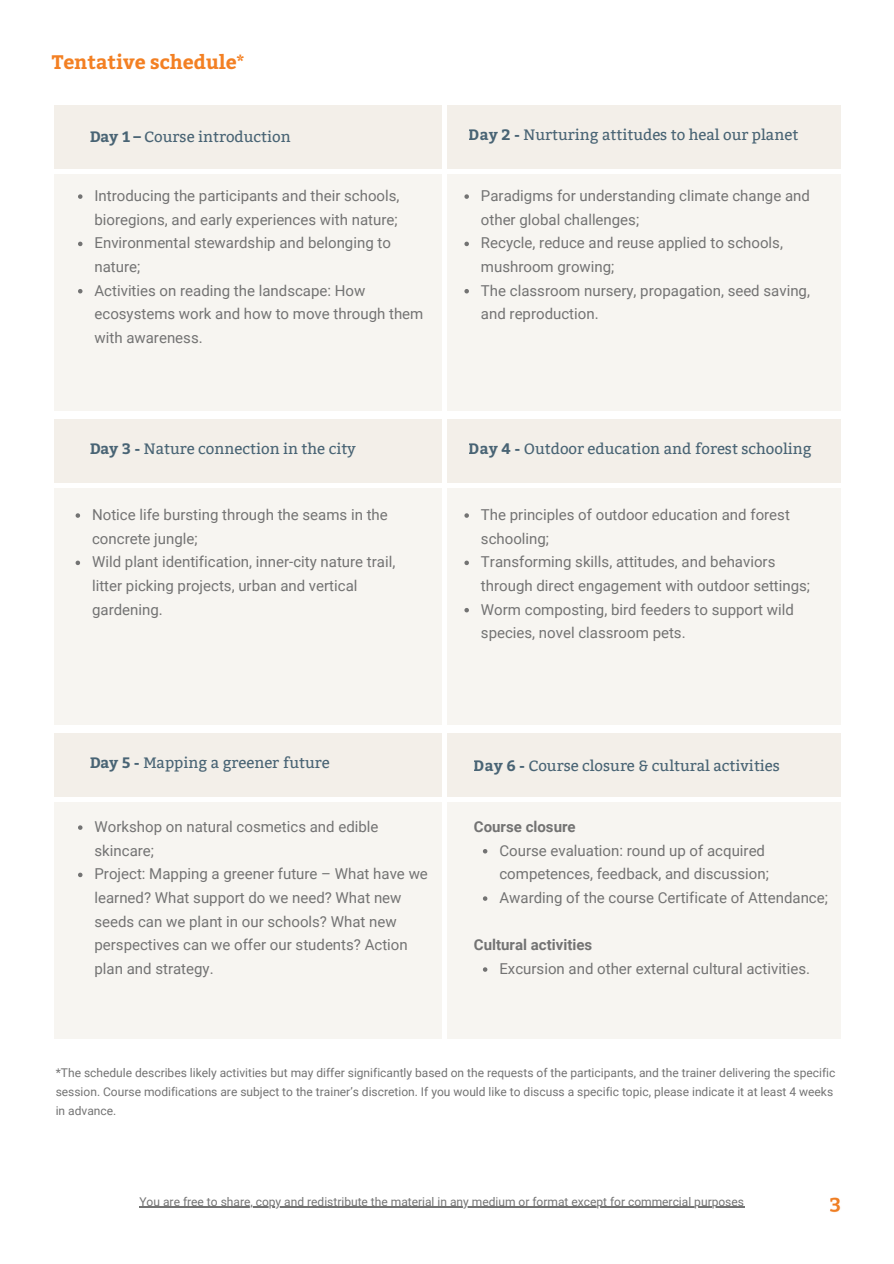
<style>
.page{position:relative;width:894px;height:1264px;background:#fff}
.page>*{position:absolute;margin:0;border:0;box-sizing:border-box;transform-origin:0 0}
.t1{font:700 19.5px "Bitter";color:#f38023}
.t2{font:15px/23.7px "Roboto";color:#737373}
.t3{font:15px "Bitter";color:#1e4157}
.t4{font:700 15px "Roboto";color:#737373}
.t5{font:12px "Roboto";color:#737373}
.s1{font-weight:700}
</style>
<div class="page">
<img style="left:54px;top:105px;width:787px;height:1108px">
<div style="left:54px;top:106px;width:387px;height:63px;background:#f3efe9"></div>
<div style="left:54px;top:420px;width:387px;height:63px;background:#f3efe9"></div>
<div style="left:54px;top:733px;width:387px;height:64px;background:#f3efe9"></div>
<div style="left:447px;top:106px;width:393px;height:63px;background:#f3efe9"></div>
<div style="left:447px;top:420px;width:393px;height:63px;background:#f3efe9"></div>
<div style="left:447px;top:733px;width:393px;height:64px;background:#f3efe9"></div>
<div style="left:54px;top:174px;width:387px;height:237px;background:#f7f5f1"></div>
<div style="left:54px;top:488px;width:387px;height:236px;background:#f7f5f1"></div>
<div style="left:54px;top:802px;width:387px;height:236px;background:#f7f5f1"></div>
<div style="left:447px;top:174px;width:393px;height:237px;background:#f7f5f1"></div>
<div style="left:447px;top:488px;width:393px;height:236px;background:#f7f5f1"></div>
<div style="left:447px;top:802px;width:393px;height:236px;background:#f7f5f1"></div>
<svg style="left:78px;top:194px;width:4px;height:5px"></svg>
<svg style="left:78px;top:242px;width:4px;height:4px"></svg>
<svg style="left:78px;top:289px;width:4px;height:4px"></svg>
<svg style="left:76px;top:513px;width:4px;height:5px"></svg>
<svg style="left:76px;top:560px;width:4px;height:5px"></svg>
<svg style="left:78px;top:825px;width:4px;height:4px"></svg>
<svg style="left:78px;top:872px;width:4px;height:5px"></svg>
<svg style="left:464px;top:194px;width:5px;height:5px"></svg>
<svg style="left:464px;top:242px;width:5px;height:4px"></svg>
<svg style="left:464px;top:289px;width:5px;height:4px"></svg>
<svg style="left:464px;top:513px;width:5px;height:5px"></svg>
<svg style="left:464px;top:560px;width:5px;height:5px"></svg>
<svg style="left:464px;top:608px;width:5px;height:4px"></svg>
<svg style="left:483px;top:849px;width:4px;height:4px"></svg>
<svg style="left:482px;top:896px;width:5px;height:4px"></svg>
<svg style="left:482px;top:967px;width:5px;height:4px"></svg>
<hr style="left:139px;top:1206px;width:605px;height:1px;background:#737373">
<p class="t1" style="left:52px;top:48px;width:194px">Tentative schedule*</p>
<p class="t3" style="left:89px;top:128px;width:203px"><span class="s1">Day 1 –</span> Course introduction</p>
<p class="t3" style="left:468px;top:126px;width:331px"><span class="s1">Day 2 -</span> Nurturing attitudes to heal our planet</p>
<p class="t2" style="left:94px;top:184px;width:306px">Introducing the participants and their schools, bioregions, and early experiences with nature;</p>
<p class="t2" style="left:94px;top:231px;width:298px">Environmental stewardship and belonging to nature;</p>
<p class="t2" style="left:94px;top:279px;width:330px">Activities on reading the landscape: How ecosystems work and how to move through them with awareness.</p>
<p class="t2" style="left:481px;top:184px;width:330px">Paradigms for understanding climate change and other global challenges;</p>
<p class="t2" style="left:481px;top:231px;width:303px">Recycle, reduce and reuse applied to schools, mushroom growing;</p>
<p class="t2" style="left:481px;top:279px;width:330px">The classroom nursery, propagation, seed saving, and reproduction.</p>
<p class="t3" style="left:89px;top:440px;width:268px"><span class="s1">Day 3 -</span> Nature connection in the city</p>
<p class="t3" style="left:468px;top:440px;width:344px"><span class="s1">Day 4 -</span> Outdoor education and forest schooling</p>
<p class="t2" style="left:92px;top:503px;width:297px">Notice life bursting through the seams in the concrete jungle;</p>
<p class="t2" style="left:92px;top:550px;width:305px">Wild plant identification, inner-city nature trail, litter picking projects, urban and vertical gardening.</p>
<p class="t2" style="left:481px;top:503px;width:310px">The principles of outdoor education and forest schooling;</p>
<p class="t2" style="left:481px;top:550px;width:330px">Transforming skills, attitudes, and behaviors through direct engagement with outdoor settings;</p>
<p class="t2" style="left:481px;top:597px;width:314px">Worm composting, bird feeders to support wild species, novel classroom pets.</p>
<p class="t3" style="left:89px;top:753px;width:242px"><span class="s1">Day 5 -</span> Mapping a greener future</p>
<p class="t2" style="left:94px;top:815px;width:285px">Workshop on natural cosmetics and edible skincare;</p>
<p class="t2" style="left:94px;top:862px;width:335px">Project: Mapping a greener future – What have we learned? What support do we need? What new seeds can we plant in our schools? What new perspectives can we offer our students? Action plan and strategy.</p>
<p class="t3" style="left:473px;top:756px;width:307px"><span class="s1">Day 6 -</span> Course closure &amp; cultural activities</p>
<p class="t4" style="left:473px;top:818px;width:103px">Course closure</p>
<p class="t2" style="left:499px;top:838px;width:271px">Course evaluation: round up of acquired competences, feedback, and discussion;</p>
<p class="t2" style="left:499px;top:886px;width:330px">Awarding of the course Certificate of Attendance;</p>
<p class="t4" style="left:473px;top:936px;width:120px">Cultural activities</p>
<p class="t2" style="left:499px;top:957px;width:312px">Excursion and other external cultural activities.</p>
<p class="t5" style="left:56px;top:1066px;width:781px">*The schedule describes likely activities but may differ significantly based on the requests of the participants, and the trainer delivering the specific</p>
<p class="t5" style="left:56px;top:1085px;width:778px">session. Course modifications are subject to the trainer’s discretion. If you would like to discuss a specific topic, please indicate it at least 4 weeks</p>
<p class="t5" style="left:56px;top:1104px;width:62px">in advance.</p>
<p class="t5" style="left:139px;top:1194px;width:606px">You are free to share, copy and redistribute the material in any medium or format except for commercial purposes</p>
</div>
